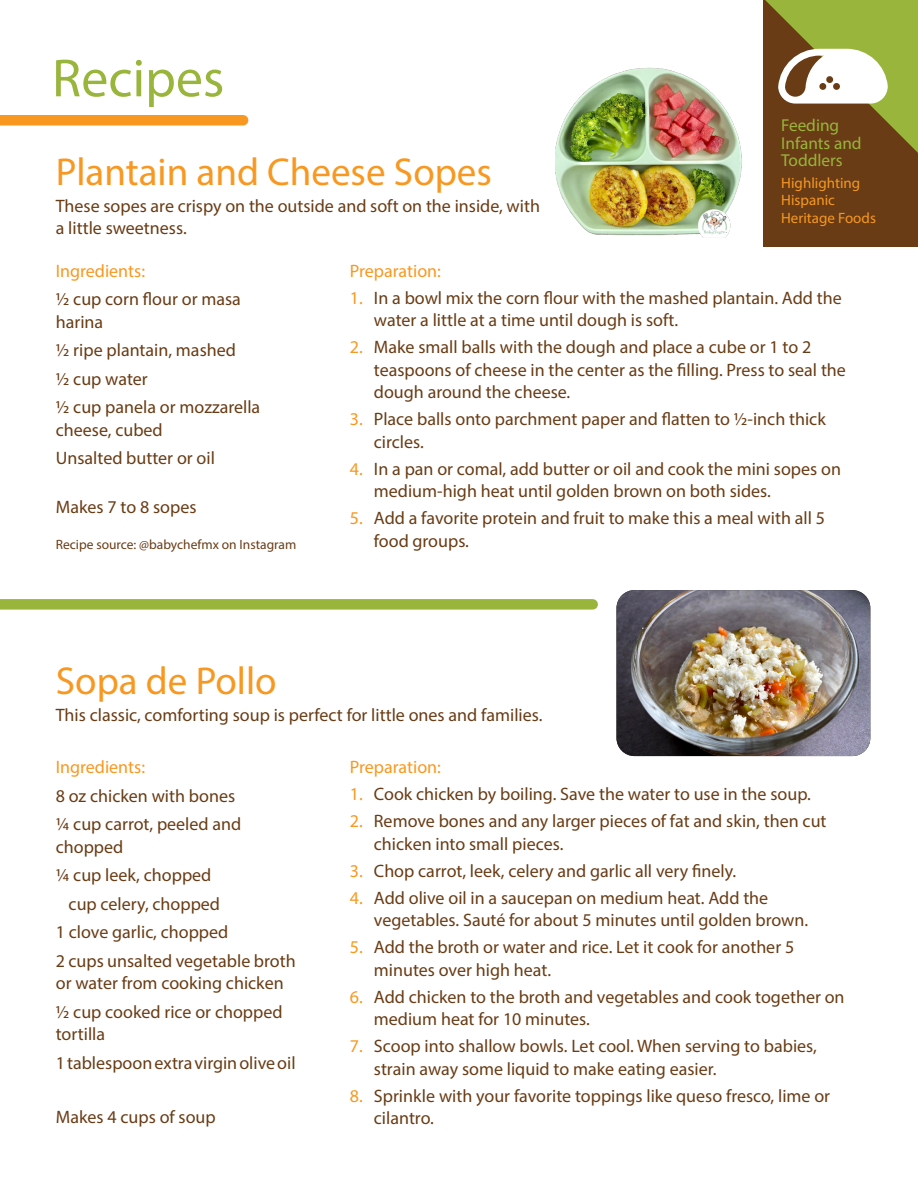
<style>
.page{position:relative;width:918px;height:1188px;background:#fff}
.page>*{position:absolute;margin:0;border:0;box-sizing:border-box;transform-origin:0 0}
.Page_Title{font:54px "Myriad Pro";color:#99b53c}
.Recipe_Name{font:39px "Myriad Pro";color:#f89820}
.Paragraph_Text{font:18px/22.5px "Myriad Pro";color:#693c15}
.Paragraph_Text-2{font:18px "Myriad Pro";color:#f89820}
.t1{font:17.25px/17.2px "Myriad Pro";color:#99b53c}
.t2{font:15px/17.2px "Myriad Pro";color:#f89820}
.Paragraph_Text-3{font:13.5px "Myriad Pro";color:#693c15}
.s1{color:#f89820}
</style>
<div class="page">
<div style="left:0;top:599px;width:593px;height:11px;background:#99b53c"></div>
<div style="left:0;top:115px;width:243px;height:11px;background:#f89820"></div>
<div style="left:764px;top:0;width:154px;height:247px;background:#693c15"></div>
<svg style="left:765px;top:0;width:153px;height:153px"></svg>
<img style="left:555px;top:67px;width:187px;height:171px">
<img style="left:616px;top:590px;width:254px;height:166px">
<h1 class="Page_Title" style="left:52px;top:45px;width:174px">Recipes</h1>
<p class="t1" style="left:781px;top:117px;width:82px">Feeding<br>Infants and<br>Toddlers</p>
<p class="t2" style="left:781px;top:174px;width:96px">Highlighting<br>Hispanic<br>Heritage Foods</p>
<h2 class="Recipe_Name" style="left:56px;top:147px;width:438px">Plantain and Cheese Sopes</h2>
<p class="Paragraph_Text" style="left:56px;top:194px;width:486px">These sopes are crispy on the outside and soft on the inside, with a little sweetness.</p>
<p class="Paragraph_Text-2" style="left:56px;top:260px;width:91px">Ingredients:</p>
<p class="Paragraph_Text" style="left:56px;top:288px;width:187px">½ cup corn flour or masa harina</p>
<p class="Paragraph_Text" style="left:56px;top:339px;width:182px">½ ripe plantain, mashed</p>
<p class="Paragraph_Text" style="left:56px;top:367px;width:94px">½ cup water</p>
<p class="Paragraph_Text" style="left:56px;top:396px;width:206px">½ cup panela or mozzarella cheese, cubed</p>
<p class="Paragraph_Text" style="left:56px;top:447px;width:161px">Unsalted butter or oil</p>
<p class="Paragraph_Text-2" style="left:350px;top:260px;width:93px">Preparation:</p>
<p class="Paragraph_Text" style="left:374px;top:286px;width:469px;text-indent:-24px"><span class="s1">1.</span> In a bowl mix the corn flour with the mashed plantain. Add the water a little at a time until dough is soft.</p>
<p class="Paragraph_Text" style="left:374px;top:336px;width:474px;text-indent:-24px"><span class="s1">2.</span> Make small balls with the dough and place a cube or 1 to 2 teaspoons of cheese in the center as the filling. Press to seal the dough around the cheese.</p>
<p class="Paragraph_Text" style="left:374px;top:408px;width:453px;text-indent:-24px"><span class="s1">3.</span> Place balls onto parchment paper and flatten to ½-inch thick circles.</p>
<p class="Paragraph_Text" style="left:374px;top:457px;width:469px;text-indent:-24px"><span class="s1">4.</span> In a pan or comal, add butter or oil and cook the mini sopes on medium-high heat until golden brown on both sides.</p>
<p class="Paragraph_Text" style="left:374px;top:507px;width:453px;text-indent:-24px"><span class="s1">5.</span> Add a favorite protein and fruit to make this a meal with all 5 food groups.</p>
<p class="Paragraph_Text" style="left:56px;top:495px;width:142px">Makes 7 to 8 sopes</p>
<p class="Paragraph_Text-3" style="left:56px;top:536px;width:242px">Recipe source: @babychefmx on Instagram</p>
<h2 class="Recipe_Name" style="left:56px;top:657px;width:222px">Sopa de Pollo</h2>
<p class="Paragraph_Text" style="left:56px;top:703px;width:488px">This classic, comforting soup is perfect for little ones and families.</p>
<p class="Paragraph_Text-2" style="left:56px;top:756px;width:91px">Ingredients:</p>
<p class="Paragraph_Text" style="left:56px;top:784px;width:181px">8 oz chicken with bones</p>
<p class="Paragraph_Text" style="left:56px;top:813px;width:187px">¼ cup carrot, peeled and chopped</p>
<p class="Paragraph_Text" style="left:56px;top:864px;width:157px">¼ cup leek, chopped</p>
<p class="Paragraph_Text" style="left:56px;top:892px;width:166px">⅛ cup celery, chopped</p>
<p class="Paragraph_Text" style="left:56px;top:921px;width:174px">1 clove garlic, chopped</p>
<p class="Paragraph_Text" style="left:56px;top:949px;width:241px">2 cups unsalted vegetable broth or water from cooking chicken</p>
<p class="Paragraph_Text" style="left:56px;top:1000px;width:228px">½ cup cooked rice or chopped tortilla</p>
<p class="Paragraph_Text" style="left:56px;top:1051px;width:241px">1 tablespoon extra virgin olive oil</p>
<p class="Paragraph_Text-2" style="left:350px;top:756px;width:93px">Preparation:</p>
<p class="Paragraph_Text" style="left:350px;top:783px;width:462px"><span class="s1">1.</span> Cook chicken by boiling. Save the water to use in the soup.</p>
<p class="Paragraph_Text" style="left:374px;top:810px;width:454px;text-indent:-24px"><span class="s1">2.</span> Remove bones and any larger pieces of fat and skin, then cut chicken into small pieces.</p>
<p class="Paragraph_Text" style="left:350px;top:859px;width:388px"><span class="s1">3.</span> Chop carrot, leek, celery and garlic all very finely.</p>
<p class="Paragraph_Text" style="left:374px;top:886px;width:436px;text-indent:-24px"><span class="s1">4.</span> Add olive oil in a saucepan on medium heat. Add the vegetables. Sauté for about 5 minutes until golden brown.</p>
<p class="Paragraph_Text" style="left:374px;top:936px;width:422px;text-indent:-24px"><span class="s1">5.</span> Add the broth or water and rice. Let it cook for another 5 minutes over high heat.</p>
<p class="Paragraph_Text" style="left:374px;top:985px;width:472px;text-indent:-24px"><span class="s1">6.</span> Add chicken to the broth and vegetables and cook together on medium heat for 10 minutes.</p>
<p class="Paragraph_Text" style="left:374px;top:1035px;width:444px;text-indent:-24px"><span class="s1">7.</span> Scoop into shallow bowls. Let cool. When serving to babies, strain away some liquid to make eating easier.</p>
<p class="Paragraph_Text" style="left:350px;top:1084px;width:482px"><span class="s1">8.</span> Sprinkle with your favorite toppings like queso fresco, lime or</p>
<p class="Paragraph_Text" style="left:56px;top:1106px;width:162px">Makes 4 cups of soup</p>
<p class="Paragraph_Text" style="left:374px;top:1107px;width:61px">cilantro.</p>
</div>
